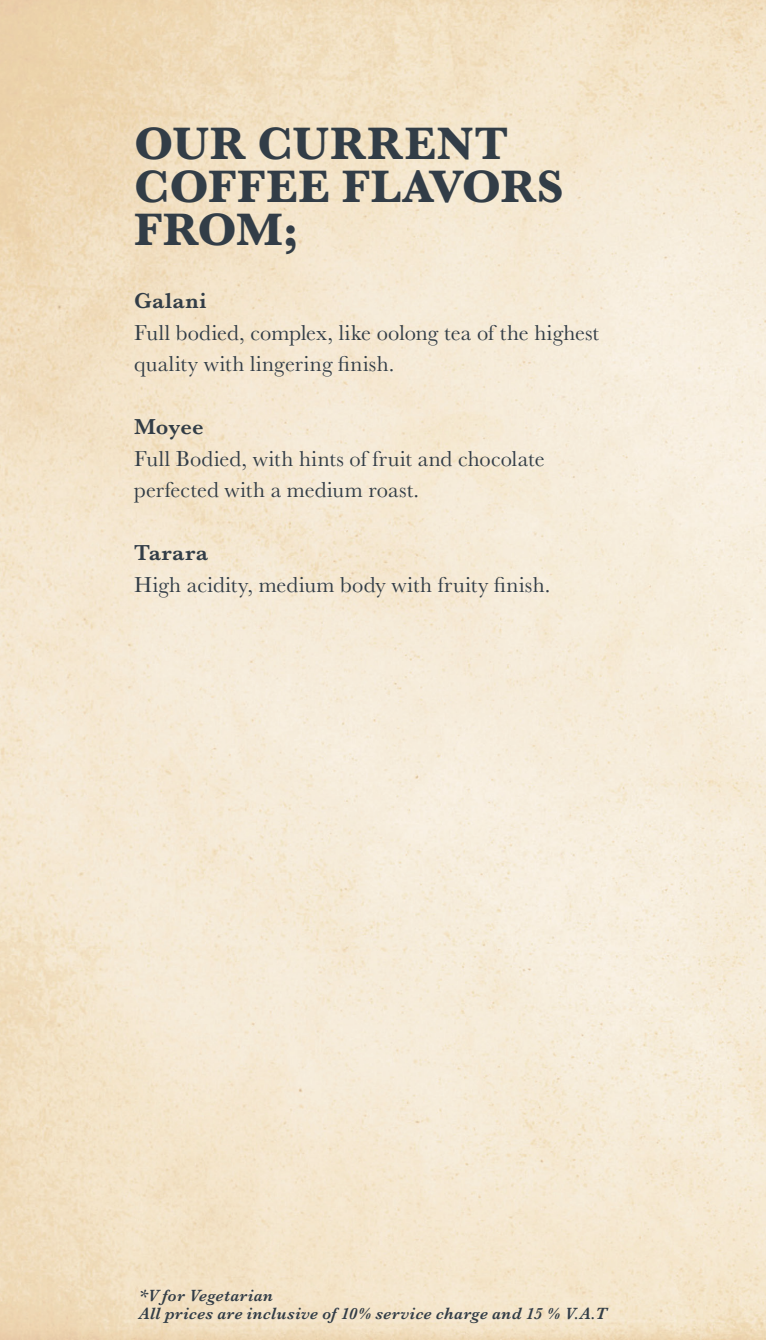
<style>
.page{position:relative;width:766px;height:1340px;background:#fff}
.page>*{position:absolute;margin:0;border:0;box-sizing:border-box;transform-origin:0 0}
.t1{font:700 47.25px/43.2px "Baskerville";letter-spacing:.015em;color:#323d47}
.t2{font:22.5px/31.5px "Baskerville";letter-spacing:.01em;color:#323d47}
.t3{font:600 22.5px "Baskerville";letter-spacing:.025em;color:#323d47}
.t4{font:italic 600 16.88px/18px "Baskerville";letter-spacing:.025em;color:#323d47}
</style>
<div class="page">
<img style="left:0;top:0;width:765px;height:1339px">
<p class="t1" style="left:134px;top:122px;width:431px">OUR CURRENT<br>COFFEE FLAVORS<br>FROM;</p>
<p class="t3" style="left:134px;top:285px;width:74px">Galani</p>
<p class="t2" style="left:134px;top:317px;width:466px">Full bodied, complex, like oolong tea of the highest quality with lingering finish.</p>
<p class="t3" style="left:134px;top:411px;width:71px">Moyee</p>
<p class="t2" style="left:134px;top:443px;width:412px">Full Bodied, with hints of fruit and chocolate</p>
<p class="t2" style="left:134px;top:475px;width:286px">perfected with a medium roast.</p>
<p class="t3" style="left:134px;top:537px;width:75px">Tarara</p>
<p class="t2" style="left:134px;top:569px;width:417px">High acidity, medium body with fruity finish.</p>
<p class="t4" style="left:139px;top:1286px;width:468px">*V for Vegetarian<br>All prices are inclusive of 10% service charge and 15 % V.A.T</p>
</div>
